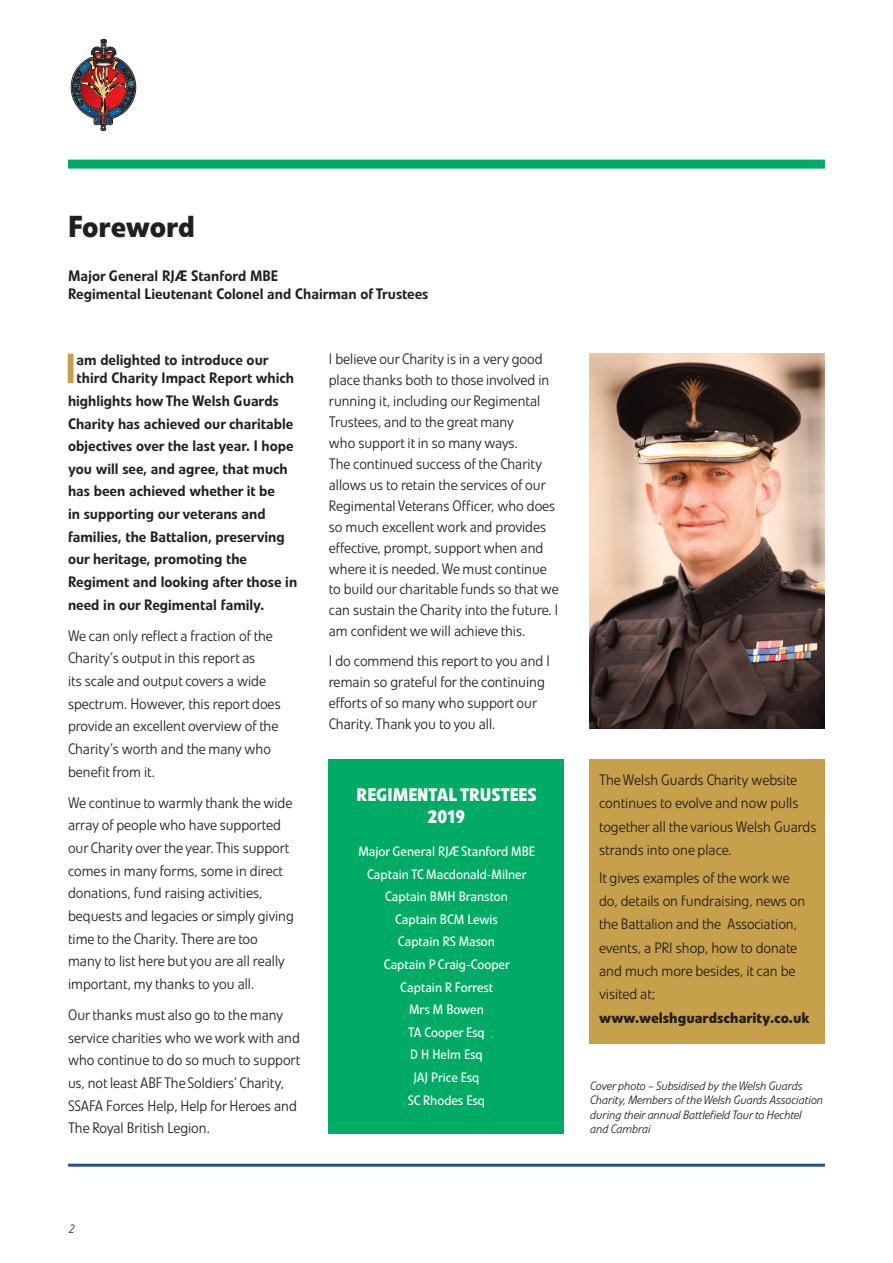
<style>
.page{position:relative;width:893px;height:1263px;background:#fff}
.page>*{position:absolute;margin:0;border:0;box-sizing:border-box;transform-origin:0 0}
.t1{font:500 41.55px "Evo BQ";color:#c6a04a}
.t2{font:700 30px "Evo BQ";color:#231f20}
.t3{font:700 18px/21.6px "Evo BQ";color:#fff;text-align:center}
.t4{font:300 15px/22.6px "Evo BQ";color:#231f20}
.t5{font:500 15px/22.6px "Evo BQ";color:#231f20}
.t6{font:700 15px "Evo BQ";color:#231f20}
.t7{font:13.5px/22.5px "Evo BQ";color:#fff;text-align:center}
.t8{font:italic 300 12px/14.4px "Evo BQ";color:#231f20}
</style>
<div class="page">
<hr style="left:68px;top:1164px;width:757px;height:3px;background:#24508e">
<div style="left:68px;top:160px;width:757px;height:9px;background:#00ab66"></div>
<img style="left:71px;top:39px;width:65px;height:92px">
<img style="left:590px;top:353px;width:235px;height:376px">
<div style="left:329px;top:759px;width:235px;height:374px;background:#00ab66"></div>
<div style="left:590px;top:759px;width:235px;height:285px;background:#c6a04a"></div>
<h2 class="t2" style="left:68px;top:208px;width:129px">Foreword</h2>
<p class="t5" style="left:68px;top:267px;width:362px;line-height:18px">Major General RJÆ Stanford MBE<br>Regimental Lieutenant Colonel and Chairman of Trustees</p>
<h1 class="t1" style="left:65px;top:344px;width:13px">I</h1>
<p class="t5" style="left:77px;top:350px;width:219px;line-height:18.8px">am delighted to introduce our third Charity Impact Report which</p>
<p class="t5" style="left:68px;top:390px;width:231px">highlights how The Welsh Guards Charity has achieved our charitable objectives over the last year. I hope you will see, and agree, that much has been achieved whether it be<br>in supporting our veterans and families, the Battalion, preserving our heritage, promoting the Regiment and looking after those in need in our Regimental family.</p>
<p class="t4" style="left:68px;top:624px;width:214px">We can only reflect a fraction of the<br>Charity’s output in this report as<br>its scale and output covers a wide spectrum. However, this report does provide an excellent overview of the<br>Charity’s worth and the many who benefit from it.</p>
<p class="t4" style="left:68px;top:791px;width:227px">We continue to warmly thank the wide array of people who have supported our Charity over the year. This support comes in many forms, some in direct donations, fund raising activities, bequests and legacies or simply giving time to the Charity. There are too many to list here but you are all really important, my thanks to you all.</p>
<p class="t4" style="left:68px;top:1004px;width:234px">Our thanks must also go to the many service charities who we work with and who continue to do so much to support us, not least ABF The Soldiers’ Charity, SSAFA Forces Help, Help for Heroes and The Royal British Legion.</p>
<p class="t4" style="left:329px;top:348px;width:232px;line-height:21px">I believe our Charity is in a very good place thanks both to those involved in running it, including our Regimental Trustees, and to the great many<br>who support it in so many ways.<br>The continued success of the Charity allows us to retain the services of our Regimental Veterans Officer, who does so much excellent work and provides effective, prompt, support when and where it is needed. We must continue to build our charitable funds so that we can sustain the Charity into the future. I am confident we will achieve this.</p>
<p class="t4" style="left:329px;top:650px;width:223px;line-height:21px">I do commend this report to you and I remain so grateful for the continuing efforts of so many who support our Charity. Thank you to you all.</p>
<p class="t3" style="left:356px;top:784px;width:182px">Regi mental Trustees<br>2019</p>
<p class="t7" style="left:358px;top:840px;width:178px">Major General RJÆ Stanford MBE<br>Captain TC Macdonald-Milner<br>Captain BMH Branston<br>Captain BCM Lewis<br>Captain RS Mason<br>Captain P Craig-Cooper<br>Captain R Forrest<br>Mrs M Bowen<br>TA Cooper Esq<br>D H Helm Esq<br>JAJ Price Esq<br>SC Rhodes Esq</p>
<p class="t4" style="left:599px;top:768px;width:219px;line-height:23.4px">The Welsh Guards Charity website continues to evolve and now pulls together all the various Welsh Guards strands into one place.</p>
<p class="t4" style="left:599px;top:866px;width:208px;line-height:23.4px">It gives examples of the work we do, details on fundraising, news on the Battalion and the Association, events, a PRI shop, how to donate and much more besides, it can be visited at;</p>
<p class="t6" style="left:599px;top:1008px;width:212px">www.welshguardscharity.co.uk</p>
<p class="t8" style="left:590px;top:1079px;width:234px">Cover photo – Subsidised by the Welsh Guards Charity, Members of the Welsh Guards Association during their annual Battlefield Tour to Hechtel<br>and Cambrai</p>
<p class="t8" style="left:68px;top:1222px;width:7px">2</p>
</div>
